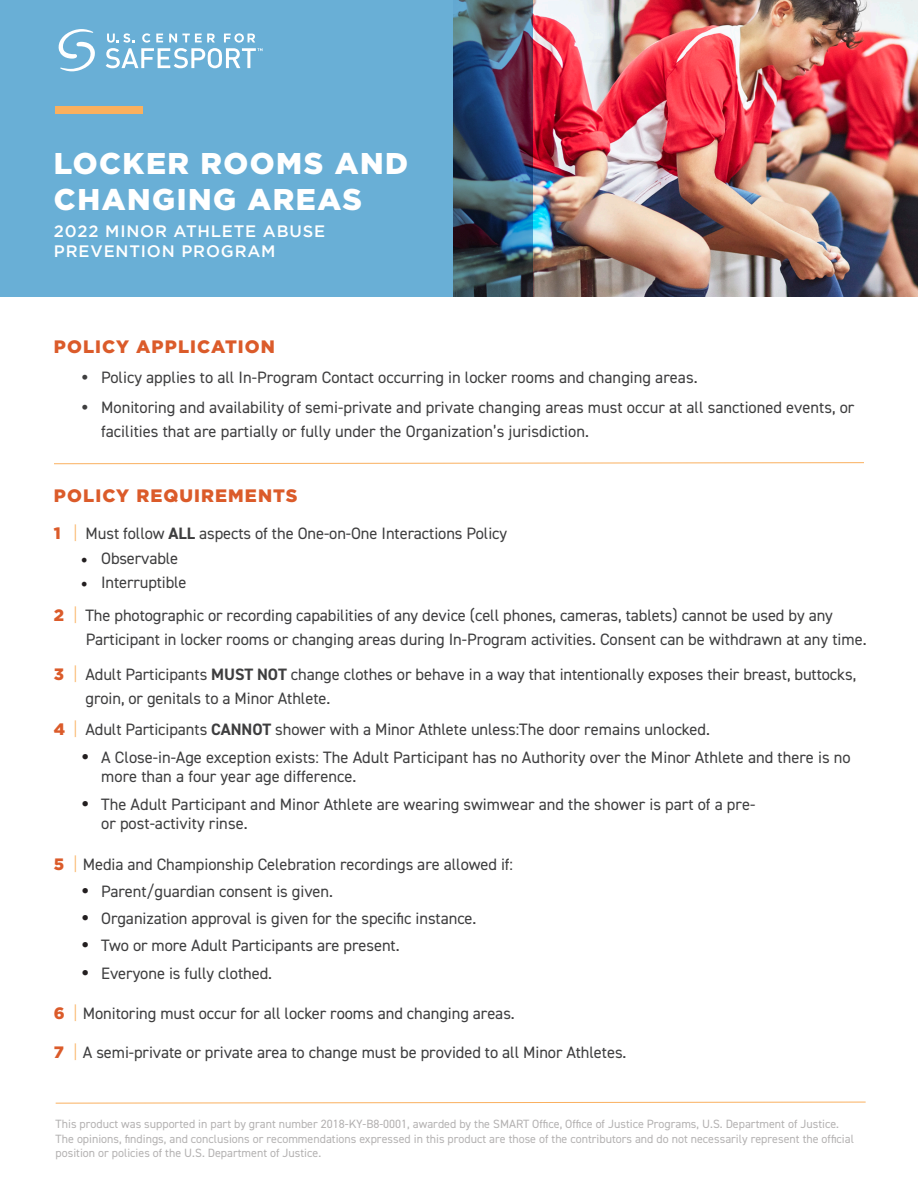
<style>
.page{position:relative;width:918px;height:1188px;background:#fff}
.page>*{position:absolute;margin:0;border:0;box-sizing:border-box;transform-origin:0 0}
.t1{font:900 30px/36px "Gotham";letter-spacing:.05em;color:#fff}
.t2{font:900 18px "Gotham";letter-spacing:.06em;color:#db5b2a}
.t3{font:16.5px/24px "DIN2014";letter-spacing:-.005em;color:#3e3e3f}
.t4{font:500 16.5px/19.8px "Gotham";letter-spacing:.05em;color:#fff}
.t5{font:12px/14.4px "DIN2014";color:#b4b2b2}
.s1{font-family:"Gotham";font-weight:700}
.s2{font-family:"Gotham";font-weight:900;color:#db5b2a}
.s3{font-weight:300;font-size:18px;color:#fab05f}
.s4{font-weight:700}
.s5{font-family:"Minion Pro";font-size:18px;color:#231f20}
.s6{font-family:"Gotham";font-weight:700;font-size:18px;color:#231f20}
</style>
<div class="page">
<img style="left:533px;top:0;width:385px;height:297px">
<img style="left:453px;top:0;width:80px;height:297px">
<div style="left:0;top:0;width:453px;height:297px;background:#69afd6"></div>
<svg style="left:58px;top:29px;width:37px;height:42px"></svg>
<svg style="left:106px;top:33px;width:157px;height:35px"></svg>
<div style="left:56px;top:107px;width:87px;height:7px;background:#fab05f"></div>
<svg style="left:54px;top:462px;width:810px;height:2px"></svg>
<svg style="left:55px;top:1101px;width:811px;height:3px"></svg>
<p class="t1" style="left:54px;top:144px;width:356px">LOCKER ROOMS AND<br>CHANGING AREAS</p>
<p class="t4" style="left:54px;top:221px;width:273px">2022 MINOR ATHLETE ABUSE<br>PREVENTION PROGRAM</p>
<p class="t2" style="left:54px;top:336px;width:223px">POLICY APPLICATION</p>
<p class="t3" style="left:81px;top:365px;width:618px"><span class="s1">•</span> Policy applies to all In-Program Contact occurring in locker rooms and changing areas.</p>
<p class="t3" style="left:101px;top:395px;width:755px;text-indent:-20px"><span class="s1">•</span> Monitoring and availability of semi-private and private changing areas must occur at all sanctioned events, or facilities that are partially or fully under the Organization’s jurisdiction.</p>
<p class="t2" style="left:54px;top:485px;width:245px">POLICY REQUIREMENTS</p>
<p class="t3" style="left:54px;top:521px;width:455px"><span class="s2">1</span> <span class="s3">|</span> Must follow <span class="s4">ALL</span> aspects of the One-on-One Interactions Policy</p>
<p class="t3" style="left:81px;top:546px;width:99px"><span class="s5">•</span> Observable</p>
<p class="t3" style="left:81px;top:570px;width:107px"><span class="s5">•</span> Interruptible</p>
<p class="t3" style="left:86px;top:603px;width:782px;text-indent:-32px"><span class="s2">2</span> <span class="s3">|</span> The photographic or recording capabilities of any device (cell phones, cameras, tablets) cannot be used by any<br>Participant in locker rooms or changing areas during In-Program activities. Consent can be withdrawn at any time.</p>
<p class="t3" style="left:85px;top:662px;width:772px;text-indent:-31px"><span class="s2">3</span> <span class="s3">|</span> Adult Participants <span class="s4">MUST NOT</span> change clothes or behave in a way that intentionally exposes their breast, buttocks, groin, or genitals to a Minor Athlete.</p>
<p class="t3" style="left:54px;top:717px;width:658px"><span class="s2">4</span> <span class="s3">|</span> Adult Participants <span class="s4">CANNOT</span> shower with a Minor Athlete unless:The door remains unlocked.</p>
<p class="t3" style="left:101px;top:747px;width:751px;line-height:19.5px;text-indent:-20px"><span class="s6">•</span> A Close-in-Age exception exists: The Adult Participant has no Authority over the Minor Athlete and there is no more than a four year age difference.</p>
<p class="t3" style="left:101px;top:794px;width:656px;line-height:19.5px;text-indent:-20px"><span class="s6">•</span> The Adult Participant and Minor Athlete are wearing swimwear and the shower is part of a pre&shy;or post-activity rinse.</p>
<p class="t3" style="left:54px;top:852px;width:461px"><span class="s2">5</span> <span class="s3">|</span> Media and Championship Celebration recordings are allowed if:</p>
<p class="t3" style="left:81px;top:879px;width:254px"><span class="s6">•</span> Parent/guardian consent is given.</p>
<p class="t3" style="left:81px;top:906px;width:397px"><span class="s6">•</span> Organization approval is given for the specific instance.</p>
<p class="t3" style="left:81px;top:933px;width:320px"><span class="s6">•</span> Two or more Adult Participants are present.</p>
<p class="t3" style="left:81px;top:961px;width:193px"><span class="s6">•</span> Everyone is fully clothed.</p>
<p class="t3" style="left:54px;top:1001px;width:462px"><span class="s2">6</span> <span class="s3">|</span> Monitoring must occur for all locker rooms and changing areas.</p>
<p class="t3" style="left:54px;top:1040px;width:574px"><span class="s2">7</span> <span class="s3">|</span> A semi-private or private area to change must be provided to all Minor Athletes.</p>
<p class="t5" style="left:56px;top:1117px;width:800px">This product was supported in part by grant number 2018-KY-B8-0001, awarded by the SMART Office, Office of Justice Programs, U.S. Department of Justice.<br>The opinions, findings, and conclusions or recommendations expressed in this product are those of the contributors and do not necessarily represent the official position or policies of the U.S. Department of Justice.</p>
</div>
